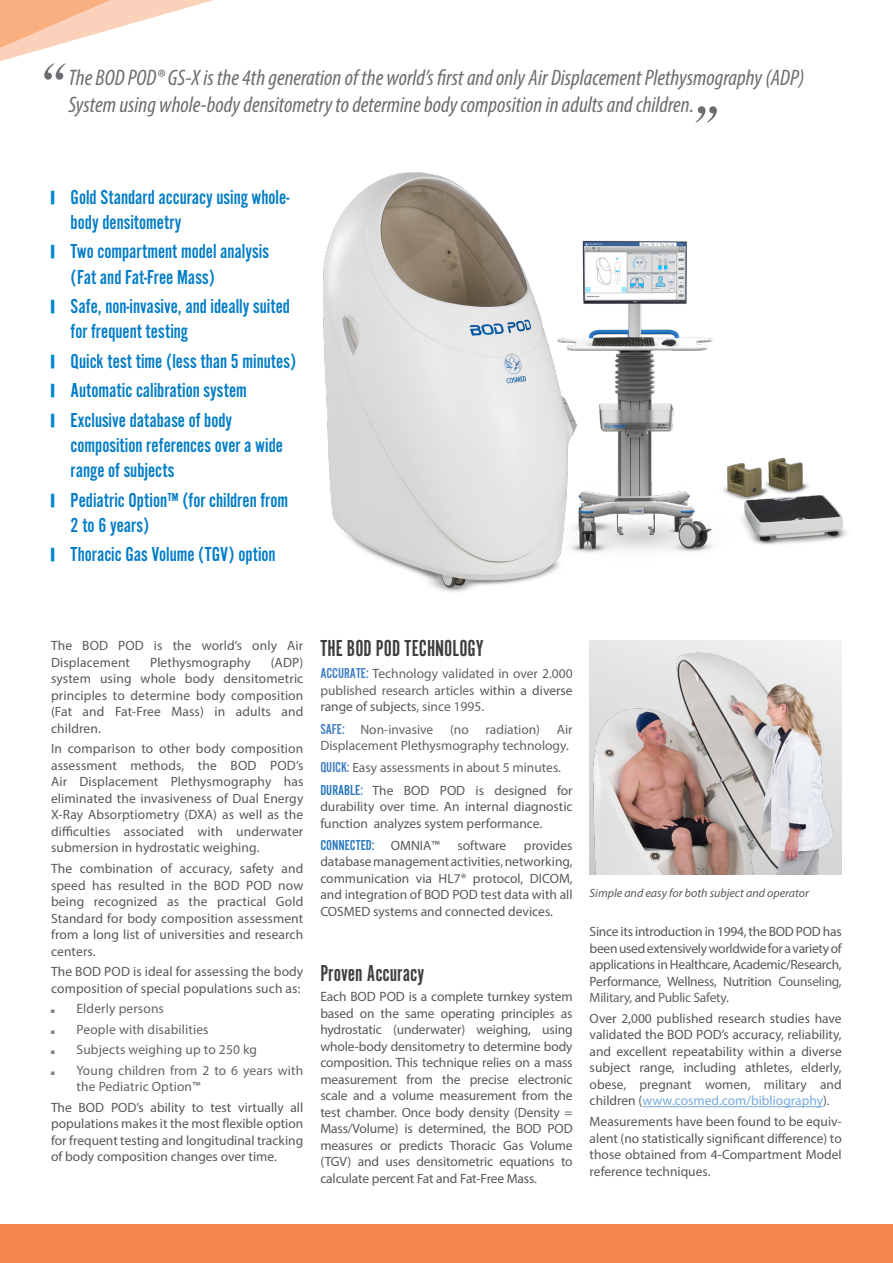
<style>
.page{position:relative;width:893px;height:1263px;background:#fff}
.page>*{position:absolute;margin:0;border:0;box-sizing:border-box;transform-origin:0 0}
.Title_-_Body{font:24px "Alternate Got No 1 D";color:#3e3e3f}
.t1{font:italic condensed 22.5px/27px "Myriad Pro";color:#6c6d70}
.t2{font:21px/25.2px "Alternate Got No 2 D";color:#007cc7}
.Body{font:15px "Alternate Got No 2 D";color:#2a7abf}
.Body-2{font:13.5px/16.5px "Myriad Pro";color:#57585a;text-align:justify}
.Body-3{font:13.5px/16.5px "Myriad Pro";color:#636366}
.Body_-_Bullet_BLK{font:13.5px "Myriad Pro";color:#636366}
.t3{font:italic 12px "Myriad Pro";color:#57585a}
.s1{font-family:"Arial";font-size:11.25px;color:#038ace}
.s2{font-family:"Arial Narrow";font-size:7.5px;color:#83827c}
.s3{font-family:"Alternate Got No 2 D";font-size:15px;color:#437fc2}
.s4{color:#57585a}
.s5{font-family:"Alternate Got No 2 D";font-size:15px;color:#2a7abf}
.s6{font-family:"Myriad Pro";font-size:13.5px;color:#57585a}
.s7{color:#636366}
.s8{color:#74aadd}
</style>
<div class="page">
<div style="left:0;top:1225px;width:893px;height:38px;background:#f5864d"></div>
<svg style="left:695px;top:106px;width:22px;height:17px"></svg>
<hr style="left:642px;top:1106px;width:181px;height:1px;background:#74aadd">
<svg style="left:0;top:0;width:213px;height:80px"></svg>
<img style="left:595px;top:240px;width:252px;height:313px">
<img style="left:590px;top:640px;width:252px;height:234px">
<img style="left:323px;top:172px;width:272px;height:420px">
<p class="t1" style="left:68px;top:64px;width:737px">The BOD POD® GS-X is the 4th generation of the world’s first and only Air Displacement Plethysmography (ADP)<br>System using whole-body densitometry to determine body composition in adults and children.</p>
<p class="t2" style="left:71px;top:185px;width:220px;text-indent:-20px"><span class="s1">█</span> Gold Standard accuracy using whole&shy;body densitometry</p>
<p class="t2" style="left:71px;top:239px;width:200px;text-indent:-20px"><span class="s1">█</span> Two compartment model analysis (Fat and Fat-Free Mass)</p>
<p class="t2" style="left:71px;top:294px;width:221px;text-indent:-20px"><span class="s1">█</span> Safe, non-invasive, and ideally suited for frequent testing</p>
<p class="t2" style="left:51px;top:349px;width:247px"><span class="s1">█</span> Quick test time (less than 5 minutes)</p>
<p class="t2" style="left:51px;top:378px;width:197px"><span class="s1">█</span> Automatic calibration system</p>
<p class="t2" style="left:71px;top:408px;width:214px;text-indent:-20px"><span class="s1">█</span> Exclusive database of body composition references over a wide range of subjects</p>
<p class="t2" style="left:71px;top:487px;width:219px;text-indent:-20px"><span class="s1">█</span> Pediatric Option™ (for children from<br>2 to 6 years)</p>
<p class="t2" style="left:51px;top:542px;width:226px"><span class="s1">█</span> Thoracic Gas Volume (TGV) option</p>
<p class="Body-2" style="left:51px;top:637px;width:254px">The BOD POD is the world’s only Air<br>Displacement</p>
<p class="Body-2" style="left:150px;top:654px;width:102px">Plethysmography</p>
<p class="Body-2" style="left:51px;top:654px;width:254px;text-indent:220px">(ADP) system using whole body densitometric principles to determine body composition (Fat and Fat-Free Mass) in adults and children.</p>
<p class="Body-2" style="left:51px;top:740px;width:254px">In comparison to other body composition assessment methods, the BOD POD’s Air Displacement Plethysmography has eliminated the invasiveness of Dual Energy X-Ray Absorptiometry (DXA) as well as the difficulties associated with underwater submersion in hydrostatic weighing.</p>
<p class="Body-2" style="left:51px;top:860px;width:254px">The combination of accuracy, safety and speed has resulted in the BOD POD now being recognized as the practical Gold Standard for body composition assessment from a long list of universities and research centers.</p>
<p class="Body-2" style="left:51px;top:963px;width:254px">The BOD POD is ideal for assessing the body composition of special populations such as:</p>
<p class="Body-3" style="left:51px;top:1000px;width:114px"><span class="s2">■</span> Elderly persons</p>
<p class="Body-3" style="left:51px;top:1021px;width:159px"><span class="s2">■</span> People with disabilities</p>
<p class="Body-3" style="left:51px;top:1041px;width:208px"><span class="s2">■</span> Subjects weighing up to 250 kg</p>
<p class="Body-3" style="left:77px;top:1062px;width:228px;text-indent:-26px"><span class="s2">■</span> Young children from 2 to 6 years with the Pediatric Option™</p>
<p class="Body-2" style="left:51px;top:1099px;width:254px">The BOD POD’s ability to test virtually all populations makes it the most flexible option for frequent testing and longitudinal tracking of body composition changes over time.</p>
<p class="Title_-_Body" style="left:320px;top:635px;width:165px">THE BOD POD TECHNOLOGY</p>
<p class="Body-3" style="left:320px;top:665px;width:254px;text-align:justify"><span class="s3">ACCURATE:</span> <span class="s4">T</span>echnology validated in over 2.000 published research articles <span class="s4">within a diverse range of subjects,</span> since 1995.</p>
<p class="Body-3" style="left:320px;top:720px;width:254px"><span class="s3">SAFE:</span> Non-invasive (no radiation) Air<br>Displacement Plethysmography technology<span class="s4">.</span></p>
<p class="Body_-_Bullet_BLK" style="left:320px;top:759px;width:242px"><span class="s3">QUICK:</span> Easy assessments in about 5 minutes.</p>
<p class="Body-2" style="left:320px;top:781px;width:254px"><span class="s5">DURABLE</span><span class="s3">:</span> The BOD POD is designed for durability over time. An internal diagnostic function analyzes system performance.</p>
<p class="Body" style="left:320px;top:837px;width:121px">CONNECTED: <span class="s6">OMNIA™</span></p>
<p class="Body-2" style="left:457px;top:837px;width:50px">software</p>
<p class="Body-2" style="left:320px;top:837px;width:254px;text-indent:204px">provides database management activities, networking, communication via HL7® protocol, DICOM, and integration of BOD POD test data with all COSMED systems and connected devices.</p>
<p class="Title_-_Body" style="left:320px;top:960px;width:105px">Proven Accuracy</p>
<p class="Body-2" style="left:320px;top:988px;width:254px">Each BOD POD is a complete turnkey system based on the same operating principles as hydrostatic (underwater) weighing, using whole-body densitometry to determine body composition. This technique relies on a mass measurement from the precise electronic scale and a volume measurement from the test chamber. Once body density (Density = Mass/Volume) is determined, the BOD POD measures or predicts Thoracic Gas Volume (TGV) and uses densitometric equations to calculate percent Fat and Fat-Free Mass.</p>
<p class="t3" style="left:590px;top:885px;width:221px">Simple and easy for both subject and operator</p>
<p class="Body-2" style="left:590px;top:923px;width:254px">Since its introduction in 1994, the BOD POD has been used extensively worldwide for a variety of applications in Healthcare, Academic/Research, Performance, Wellness, Nutrition <span class="s7">Counseling, Military,</span> and <span class="s7">Public Safety</span>.</p>
<p class="Body-2" style="left:590px;top:1010px;width:254px">Over 2,000 published research studies have validated the BOD POD’s accuracy, reliability, and excellent repeatability within a diverse subject range, including athletes, elderly, obese, pregnant women, military and children (<span class="s8">www.cosmed.com/bibliography</span>).</p>
<p class="Body-2" style="left:590px;top:1113px;width:254px">Measurements have been found to be equiv&shy;alent (no statistically significant difference) to those obtained from 4-Compartment Model reference techniques.</p>
</div>
